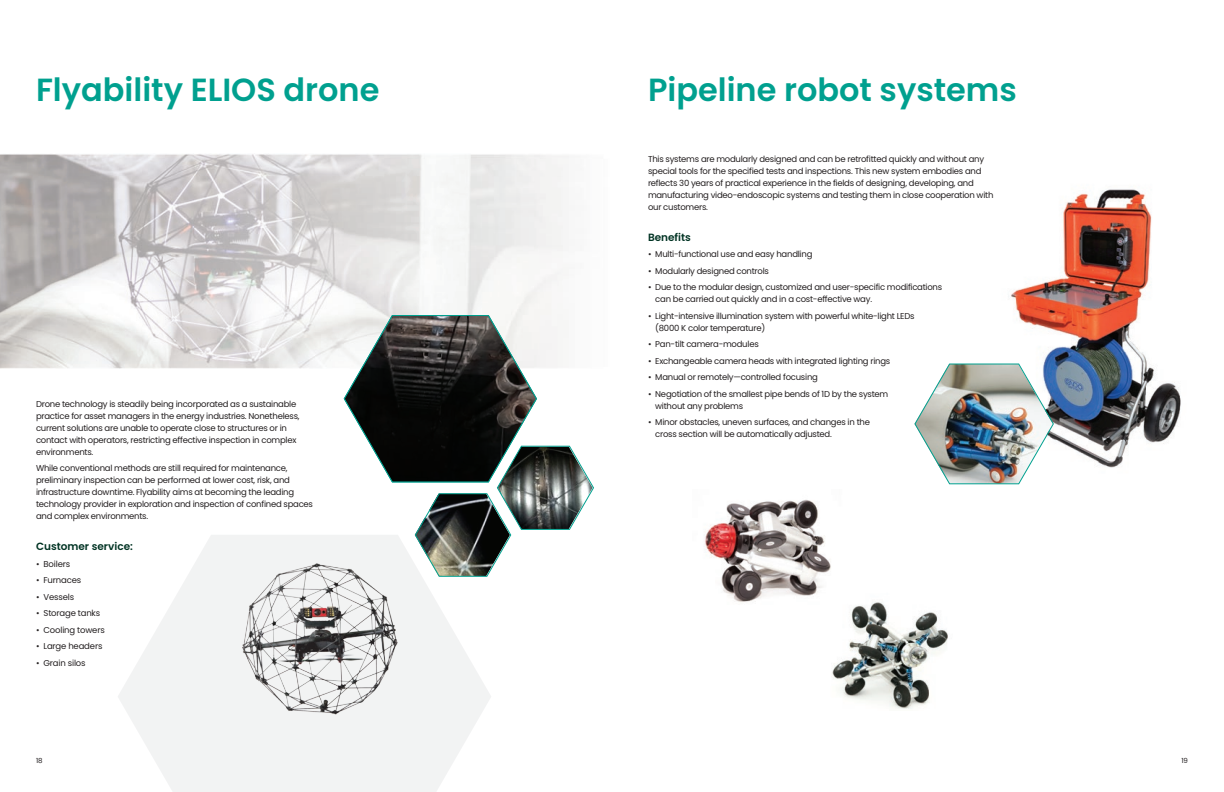
<style>
.page{position:relative;width:1224px;height:792px;background:#fff}
.page>*{position:absolute;margin:0;border:0;box-sizing:border-box;transform-origin:0 0}
._44pt-headline{font:600 32px "Poppins";color:#00a08f}
._15pt-body_subhead{font:600 10.5px "Poppins";color:#003323}
._15pt-body_subhead-2{font:8.5px/12px "Poppins";letter-spacing:-.03em;color:#231f20}
.t1{font:7px "Poppins";color:#231f20}
</style>
<div class="page">
<img style="left:0;top:154px;width:569px;height:214px">
<svg style="left:343px;top:314px;width:251px;height:256px"></svg>
<svg style="left:118px;top:535px;width:373px;height:257px;fill:#f2f3f3"></svg>
<img style="left:236px;top:558px;width:169px;height:162px">
<img style="left:1008px;top:189px;width:173px;height:279px">
<img style="left:914px;top:363px;width:140px;height:122px">
<img style="left:704px;top:499px;width:244px;height:210px">
<p class="_44pt-headline" style="left:36px;top:71px;width:345px">Flyability ELIOS drone</p>
<p class="_15pt-body_subhead-2" style="left:36px;top:398px;width:265px">Drone technology is steadily being incorporated as a sustainable practice for asset managers in the energy industries. Nonetheless, current solutions are unable to operate close to structures or in contact with operators, restricting effective inspection in complex environments.</p>
<p class="_15pt-body_subhead-2" style="left:36px;top:463px;width:279px">While conventional methods are still required for maintenance, preliminary inspection can be performed at lower cost, risk, and infrastructure downtime. Flyability aims at becoming the leading technology provider in exploration and inspection of confined spaces and complex environments.</p>
<p class="_15pt-body_subhead" style="left:36px;top:541px;width:98px">Customer service:</p>
<p class="_15pt-body_subhead-2" style="left:36px;top:558px;width:36px">• Boilers</p>
<p class="_15pt-body_subhead-2" style="left:36px;top:574px;width:47px">• Furnaces</p>
<p class="_15pt-body_subhead-2" style="left:36px;top:591px;width:40px">• Vessels</p>
<p class="_15pt-body_subhead-2" style="left:36px;top:607px;width:66px">• Storage tanks</p>
<p class="_15pt-body_subhead-2" style="left:36px;top:624px;width:70px">• Cooling towers</p>
<p class="_15pt-body_subhead-2" style="left:36px;top:640px;width:68px">• Large headers</p>
<p class="_15pt-body_subhead-2" style="left:36px;top:657px;width:51px">• Grain silos</p>
<p class="_44pt-headline" style="left:648px;top:71px;width:370px">Pipeline robot systems</p>
<p class="_15pt-body_subhead-2" style="left:648px;top:153px;width:347px">This systems are modularly designed and can be retrofitted quickly and without any special tools for the specified tests and inspections. This new system embodies and reflects 30 years of practical experience in the fields of designing, developing, and manufacturing video-endoscopic systems and testing them in close cooperation with our customers.</p>
<p class="_15pt-body_subhead" style="left:648px;top:231px;width:44px">Benefits</p>
<p class="_15pt-body_subhead-2" style="left:648px;top:248px;width:166px">• Multi-functional use and easy handling</p>
<p class="_15pt-body_subhead-2" style="left:648px;top:265px;width:123px">• Modularly designed controls</p>
<p class="_15pt-body_subhead-2" style="left:655px;top:281px;width:288px;text-indent:-7px">• Due to the modular design, customized and user-specific modifications can be carried out quickly and in a cost-effective way.</p>
<p class="_15pt-body_subhead-2" style="left:655px;top:310px;width:261px;text-indent:-7px">• Light-intensive illumination system with powerful white-light LEDs (8000 K color temperature)</p>
<p class="_15pt-body_subhead-2" style="left:648px;top:338px;width:112px">• Pan-tilt camera-modules</p>
<p class="_15pt-body_subhead-2" style="left:648px;top:355px;width:244px">• Exchangeable camera heads with integrated lighting rings</p>
<p class="_15pt-body_subhead-2" style="left:648px;top:371px;width:171px">• Manual or remotely—controlled focusing</p>
<p class="_15pt-body_subhead-2" style="left:655px;top:388px;width:235px;text-indent:-7px">• Negotiation of the smallest pipe bends of 1D by the system without any problems</p>
<p class="_15pt-body_subhead-2" style="left:655px;top:416px;width:216px;text-indent:-7px">• Minor obstacles, uneven surfaces, and changes in the cross section will be automatically adjusted.</p>
<p class="t1" style="left:36px;top:757px;width:8px">18</p>
<p class="t1" style="left:1181px;top:757px;width:8px">19</p>
</div>
